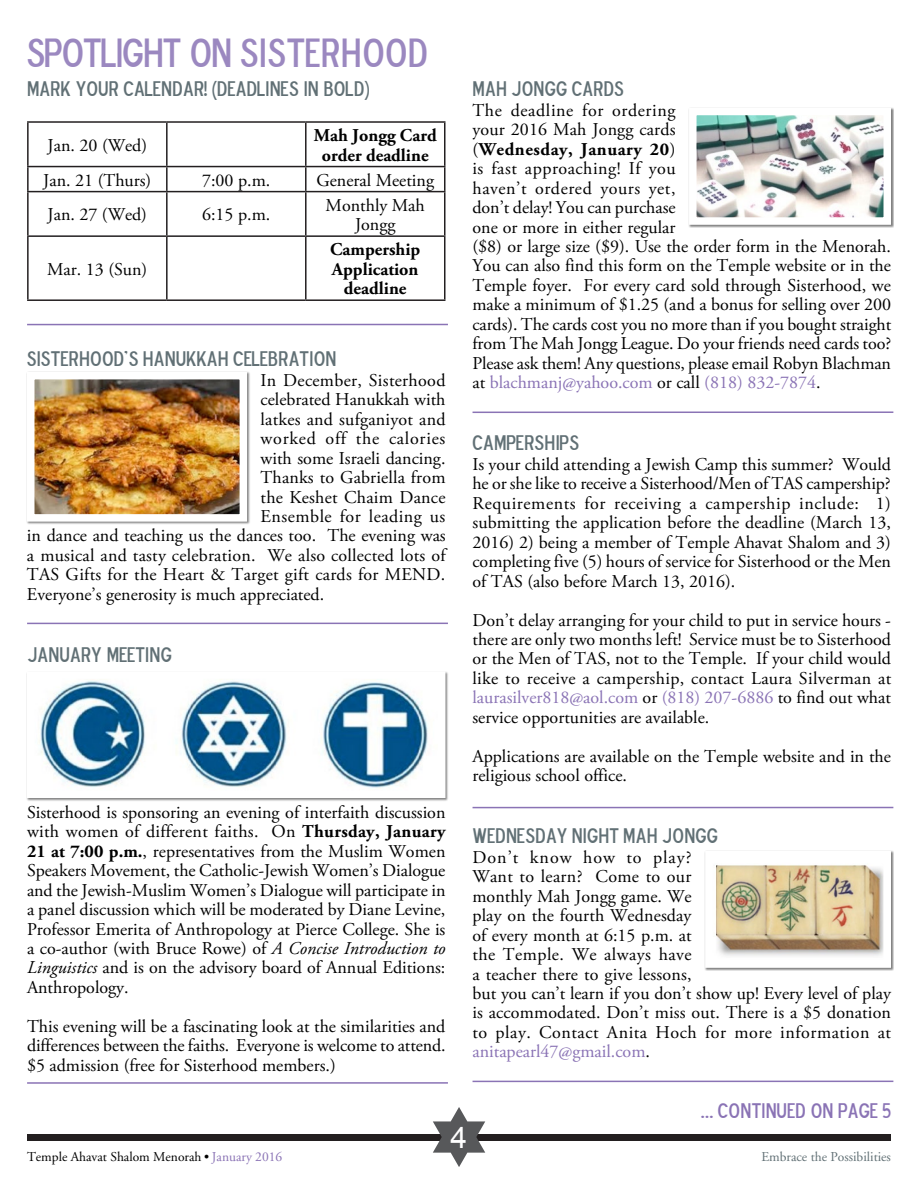
<style>
.page{position:relative;width:918px;height:1188px;background:#fff}
.page>*{position:absolute;margin:0;border:0;box-sizing:border-box;transform-origin:0 0}
.t1{font:40.5px "Blue Highway D Type";color:#9b88c0}
.t2{font:30px "Arial";color:#fff}
.t3{font:21px "Blue Highway D Type";color:#617075}
.t4{font:21px "Blue Highway D Type";color:#8a73b5}
.t5{font:18px/19.5px "Adobe Garamond Pro";color:#000;text-align:justify}
.t6{font:700 18px/19.5px "Adobe Garamond Pro";color:#000;text-align:center}
.t7{font:18px "Adobe Garamond Pro";letter-spacing:.02em;color:#000}
.t8{font:18px "Adobe Garamond Pro";letter-spacing:.04em;color:#000}
.t9{font:18px "Adobe Garamond Pro";letter-spacing:.03em;color:#000}
.t10{font:13.5px "Adobe Garamond";color:#000}
.t11{font:13.5px "Adobe Garamond";color:#617075}
.s1{font-weight:700}
.s2{font-style:italic}
.s3{color:#8a73b5}
.s4{font-family:"Eurostile"}
</style>
<div class="page">
<div style="left:27px;top:1134px;width:864px;height:7px;background:#231f20"></div>
<svg style="left:433px;top:1107px;width:52px;height:60px"></svg>
<div style="left:689px;top:107px;width:205px;height:121px;background:#000;opacity:.5"></div>
<img style="left:698px;top:117px;width:184px;height:99px">
<div style="left:689px;top:108px;width:202px;height:117px;border:8px solid #fff"></div>
<hr style="left:27px;top:121px;width:140px;height:2px;background:#231f20">
<hr style="left:27px;top:123px;width:2px;height:43px;background:#231f20">
<hr style="left:167px;top:121px;width:139px;height:2px;background:#231f20">
<hr style="left:166px;top:123px;width:2px;height:43px;background:#231f20">
<hr style="left:306px;top:121px;width:140px;height:2px;background:#231f20">
<hr style="left:305px;top:123px;width:2px;height:43px;background:#231f20">
<hr style="left:444px;top:123px;width:2px;height:43px;background:#231f20">
<hr style="left:27px;top:166px;width:140px;height:1px;background:#231f20">
<hr style="left:27px;top:167px;width:2px;height:24px;background:#231f20">
<hr style="left:167px;top:166px;width:139px;height:1px;background:#231f20">
<hr style="left:166px;top:167px;width:2px;height:24px;background:#231f20">
<hr style="left:306px;top:166px;width:140px;height:1px;background:#231f20">
<hr style="left:305px;top:167px;width:2px;height:24px;background:#231f20">
<hr style="left:444px;top:167px;width:2px;height:24px;background:#231f20">
<hr style="left:27px;top:191px;width:140px;height:1px;background:#231f20">
<hr style="left:27px;top:192px;width:2px;height:43px;background:#231f20">
<hr style="left:167px;top:191px;width:139px;height:1px;background:#231f20">
<hr style="left:166px;top:192px;width:2px;height:43px;background:#231f20">
<hr style="left:306px;top:191px;width:140px;height:1px;background:#231f20">
<hr style="left:305px;top:192px;width:2px;height:43px;background:#231f20">
<hr style="left:444px;top:192px;width:2px;height:43px;background:#231f20">
<hr style="left:27px;top:235px;width:140px;height:2px;background:#231f20">
<hr style="left:27px;top:237px;width:2px;height:62px;background:#231f20">
<hr style="left:167px;top:235px;width:139px;height:2px;background:#231f20">
<hr style="left:166px;top:237px;width:2px;height:62px;background:#231f20">
<hr style="left:306px;top:235px;width:140px;height:2px;background:#231f20">
<hr style="left:305px;top:237px;width:2px;height:62px;background:#231f20">
<hr style="left:444px;top:237px;width:2px;height:62px;background:#231f20">
<hr style="left:27px;top:299px;width:140px;height:2px;background:#231f20">
<hr style="left:167px;top:299px;width:139px;height:2px;background:#231f20">
<hr style="left:306px;top:299px;width:140px;height:2px;background:#231f20">
<div style="left:26px;top:371px;width:225px;height:154px;background:#000;opacity:.5"></div>
<img style="left:36px;top:381px;width:202px;height:132px">
<div style="left:27px;top:372px;width:220px;height:150px;border:8px solid #fff"></div>
<hr style="left:27px;top:324px;width:421px;height:1px;background:#8a73b5">
<hr style="left:27px;top:623px;width:421px;height:1px;background:#8a73b5">
<div style="left:26px;top:671px;width:423px;height:130px;background:#000;opacity:.5"></div>
<img style="left:36px;top:680px;width:401px;height:109px">
<hr style="left:473px;top:411px;width:420px;height:2px;background:#8a73b5">
<hr style="left:473px;top:807px;width:420px;height:1px;background:#8a73b5">
<hr style="left:473px;top:1081px;width:420px;height:1px;background:#8a73b5">
<hr style="left:27px;top:1082px;width:421px;height:2px;background:#8a73b5">
<div style="left:705px;top:850px;width:189px;height:121px;background:#000;opacity:.5"></div>
<img style="left:714px;top:860px;width:168px;height:99px">
<h1 class="t1" style="left:27px;top:27px;width:402px">SPOTLIGHT ON SISTERHOOD</h1>
<p class="t3" style="left:27px;top:75px;width:344px">MARK YOUR CALENDAR! (DEADLINES IN BOLD)</p>
<p class="t5" style="left:48px;top:136px;width:101px">Jan. 20 (Wed)</p>
<p class="t6" style="left:314px;top:126px;width:124px">Mah Jongg Card order deadline</p>
<p class="t5" style="left:43px;top:171px;width:110px">Jan. 21 (Thurs)</p>
<p class="t5" style="left:202px;top:171px;width:70px">7:00 p.m.</p>
<p class="t5" style="left:316px;top:171px;width:119px">General Meeting</p>
<p class="t5" style="left:48px;top:206px;width:101px">Jan. 27 (Wed)</p>
<p class="t5" style="left:202px;top:206px;width:70px">6:15 p.m.</p>
<p class="t5" style="left:326px;top:196px;width:101px;text-align:center">Monthly Mah<br>Jongg</p>
<p class="t5" style="left:47px;top:260px;width:102px">Mar. 13 (Sun)</p>
<p class="t6" style="left:330px;top:240px;width:92px">Campership<br>Application deadline</p>
<p class="t3" style="left:27px;top:345px;width:311px">SISTERHOOD'S HANUKKAH CELEBRATION</p>
<p class="t7" style="left:261px;top:369px;width:186px">In December, Sisterhood</p>
<p class="t5" style="left:261px;top:390px;width:186px">celebrated Hanukkah with</p>
<p class="t5" style="left:261px;top:410px;width:186px">latkes and sufganiyot and</p>
<p class="t8" style="left:261px;top:428px;width:186px">worked off the calories</p>
<p class="t5" style="left:261px;top:449px;width:186px">with some Israeli dancing.</p>
<p class="t5" style="left:261px;top:468px;width:186px">Thanks to Gabriella from</p>
<p class="t5" style="left:261px;top:488px;width:187px">the Keshet Chaim Dance</p>
<p class="t9" style="left:261px;top:505px;width:186px">Ensemble for leading us</p>
<p class="t5" style="left:27px;top:527px;width:420px">in dance and teaching us the dances too. The evening was</p>
<p class="t5" style="left:27px;top:546px;width:420px">a musical and tasty celebration. We also collected lots of</p>
<p class="t5" style="left:27px;top:566px;width:420px">TAS Gifts for the Heart &amp; Target gift cards for MEND.</p>
<p class="t5" style="left:27px;top:585px;width:299px">Everyone’s generosity is much appreciated.</p>
<p class="t3" style="left:27px;top:641px;width:146px">JANUARY MEETING</p>
<p class="t5" style="left:27px;top:803px;width:420px">Sisterhood is sponsoring an evening of interfaith discussion with women of different faiths. On <span class="s1">Thursday, January 21 at 7:00 p.m.</span>, representatives from the Muslim Women Speakers Movement, the Catholic-Jewish Women’s Dialogue and the Jewish-Muslim Women’s Dialogue will participate in a panel discussion which will be moderated by Diane Levine, Professor Emerita of Anthropology at Pierce College. She is a co-author (with Bruce Rowe) of <span class="s2">A Concise Introduction to Linguistics</span> and is on the advisory board of Annual Editions:<br>Anthropology.</p>
<p class="t5" style="left:27px;top:1017px;width:420px">This evening will be a fascinating look at the similarities and differences between the faiths. Everyone is welcome to attend. $5 admission (free for Sisterhood members.)</p>
<p class="t3" style="left:473px;top:75px;width:153px">MAH JONGG CARDS</p>
<p class="t5" style="left:473px;top:101px;width:420px;text-align:left">The deadline for ordering<br>your 2016 Mah Jongg cards<br>(<span class="s1">Wednesday, January 20</span>)<br>is fast approaching! If you<br>haven’t ordered yours yet,<br>don’t delay! You can purchase<br>one or more in either regular<br>($8) or large size ($9). Use the order form in the Menorah.<br>You can also find this form on the Temple website or in the Temple foyer. For every card sold through Sisterhood, we make a minimum of $1.25 (and a bonus for selling over 200 cards). The cards cost you no more than if you bought straight from The Mah Jongg League. Do your friends need cards too?<br>Please ask them! Any questions, please email Robyn Blachman at <span class="s3">blachmanj@yahoo.com</span> or call <span class="s3">(818) 832-7874</span>.</p>
<p class="t3" style="left:473px;top:429px;width:108px">CAMPERSHIPS</p>
<p class="t5" style="left:473px;top:455px;width:420px">Is your child attending a Jewish Camp this summer? Would he or she like to receive a Sisterhood/Men of TAS campership?<br>Requirements for receiving a campership include: 1) submitting the application before the deadline (March 13, 2016) 2) being a member of Temple Ahavat Shalom and 3) completing five (5) hours of service for Sisterhood or the Men of TAS (also before March 13, 2016).</p>
<p class="t5" style="left:473px;top:611px;width:420px">Don’t delay arranging for your child to put in service hours - there are only two months left! Service must be to Sisterhood or the Men of TAS, not to the Temple. If your child would like to receive a campership, contact Laura Silverman at <span class="s3">laurasilver818@aol.com</span> or <span class="s3">(818) 207-6886</span> to find out what service opportunities are available.</p>
<p class="t5" style="left:473px;top:747px;width:420px">Applications are available on the Temple website and in the religious school office.</p>
<p class="t3" style="left:472px;top:822px;width:247px">WEDNESDAY NIGHT MAH JONGG</p>
<p class="t5" style="left:472px;top:848px;width:420px;text-align:left">Don’t know how to play?<br>Want to learn? Come to our<br>monthly Mah Jongg game. We<br>play on the fourth Wednesday<br>of every month at 6:15 p.m. at<br>the Temple. We always have<br>a teacher there to give lessons,<br>but you can’t learn if you don’t show up! Every level of play is accommodated. Don’t miss out. There is a $5 donation to play. Contact Anita Hoch for more information at <span class="s3">anitapearl47@gmail.com</span>.</p>
<p class="t4" style="left:701px;top:1097px;width:192px">... CONTINUED ON PAGE 5</p>
<h2 class="t2" style="left:451px;top:1118px;width:18px">4</h2>
<p class="t10" style="left:27px;top:1149px;width:257px">Temple Ahavat Shalom Menorah <span class="s4">•</span> <span class="s3">January 2016</span></p>
<p class="t11" style="left:761px;top:1149px;width:131px">Embrace the Possibilities</p>
</div>
